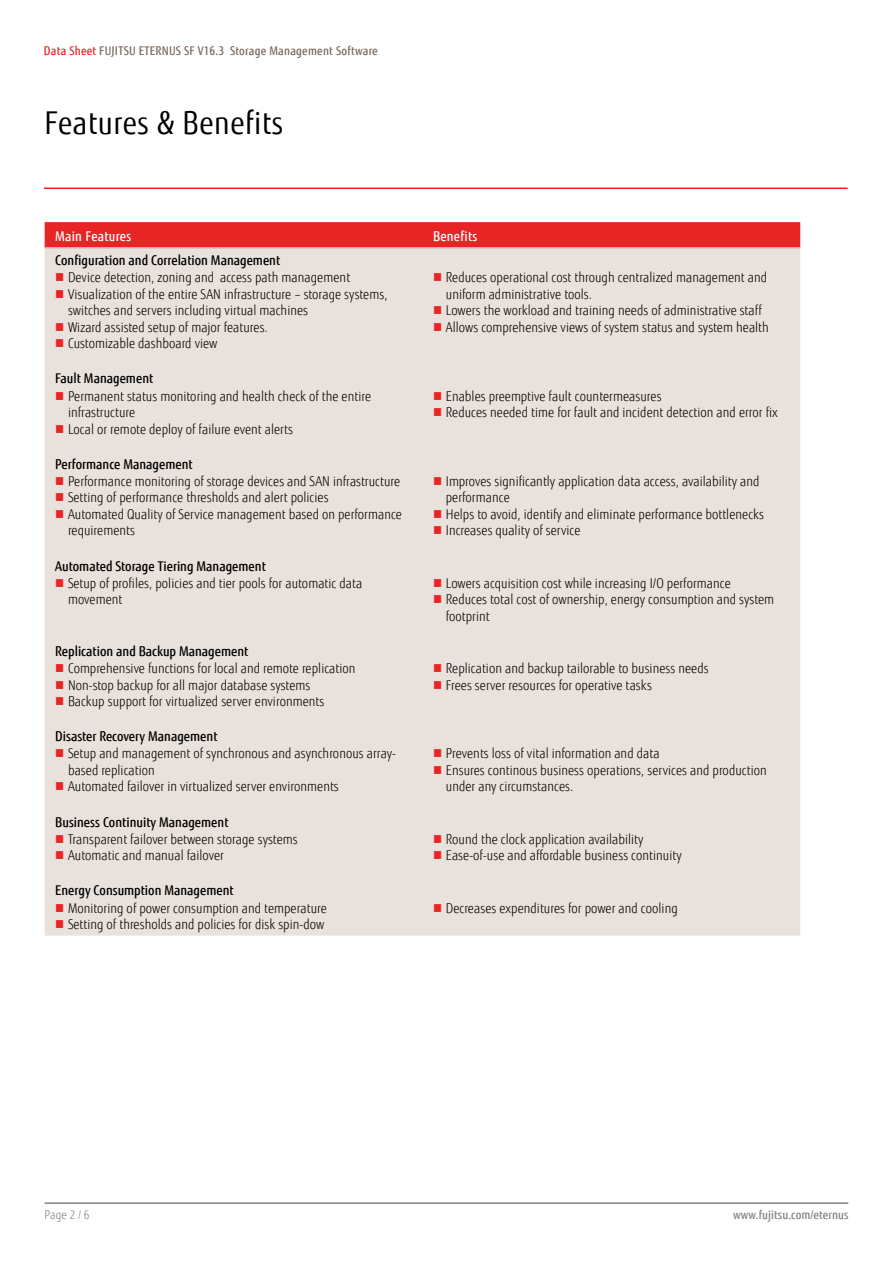
<style>
.page{position:relative;width:893px;height:1263px;background:#fff}
.page>*{position:absolute;margin:0;border:0;box-sizing:border-box;transform-origin:0 0}
.t1{font:31.5px "Fujitsu Sans";letter-spacing:.02em;color:#000;scale:.9 1}
.t2{font:300 13.5px/16.5px "Fujitsu Sans";letter-spacing:.005em;color:#000;scale:.9 1}
.t3{font:500 13.5px "Fujitsu Sans";color:#000;scale:.9 1}
.t4{font:500 13.5px "Fujitsu Sans";letter-spacing:.02em;color:#fff;scale:.9 1}
.t5{font:500 12px "Fujitsu Sans";letter-spacing:.02em;color:#79695e;scale:.9 1}
.t6{font:500 12px "Fujitsu Sans";letter-spacing:.005em;color:#818280;scale:.9 1}
.t7{font:300 12px "Fujitsu Sans";color:#818280;scale:.9 1}
.s1{color:#e92425}
</style>
<div class="page">
<hr style="left:45px;top:1202px;width:803px;height:2px;background:#818280">
<div style="left:45px;top:222px;width:755px;height:25px;background:#e92425"></div>
<div style="left:45px;top:249px;width:755px;height:686px;background:#e9e1db"></div>
<hr style="left:45px;top:247px;width:377px;height:2px;background:#c9bbb0">
<hr style="left:422px;top:247px;width:378px;height:2px;background:#c9bbb0">
<hr style="left:44px;top:187px;width:804px;height:2px;background:#ed1d24">
<svg style="left:56px;top:273px;width:7px;height:8px"></svg>
<svg style="left:56px;top:290px;width:7px;height:8px"></svg>
<svg style="left:56px;top:323px;width:7px;height:8px"></svg>
<svg style="left:56px;top:339px;width:7px;height:8px"></svg>
<svg style="left:434px;top:273px;width:7px;height:8px"></svg>
<svg style="left:434px;top:306px;width:7px;height:8px"></svg>
<svg style="left:434px;top:323px;width:7px;height:8px"></svg>
<svg style="left:56px;top:392px;width:7px;height:8px"></svg>
<svg style="left:56px;top:425px;width:7px;height:7px"></svg>
<svg style="left:434px;top:392px;width:7px;height:8px"></svg>
<svg style="left:434px;top:408px;width:7px;height:8px"></svg>
<svg style="left:56px;top:477px;width:7px;height:8px"></svg>
<svg style="left:56px;top:493px;width:7px;height:8px"></svg>
<svg style="left:56px;top:510px;width:7px;height:8px"></svg>
<svg style="left:434px;top:477px;width:7px;height:8px"></svg>
<svg style="left:434px;top:510px;width:7px;height:8px"></svg>
<svg style="left:434px;top:526px;width:7px;height:8px"></svg>
<svg style="left:56px;top:579px;width:7px;height:8px"></svg>
<svg style="left:434px;top:579px;width:7px;height:8px"></svg>
<svg style="left:434px;top:595px;width:7px;height:8px"></svg>
<svg style="left:56px;top:664px;width:7px;height:8px"></svg>
<svg style="left:56px;top:681px;width:7px;height:8px"></svg>
<svg style="left:56px;top:697px;width:7px;height:8px"></svg>
<svg style="left:434px;top:664px;width:7px;height:8px"></svg>
<svg style="left:434px;top:681px;width:7px;height:8px"></svg>
<svg style="left:56px;top:749px;width:7px;height:8px"></svg>
<svg style="left:56px;top:782px;width:7px;height:8px"></svg>
<svg style="left:434px;top:749px;width:7px;height:8px"></svg>
<svg style="left:434px;top:766px;width:7px;height:8px"></svg>
<svg style="left:56px;top:835px;width:7px;height:8px"></svg>
<svg style="left:56px;top:851px;width:7px;height:8px"></svg>
<svg style="left:434px;top:835px;width:7px;height:8px"></svg>
<svg style="left:434px;top:851px;width:7px;height:8px"></svg>
<svg style="left:56px;top:904px;width:7px;height:8px"></svg>
<svg style="left:56px;top:920px;width:7px;height:8px"></svg>
<svg style="left:434px;top:904px;width:7px;height:8px"></svg>
<p class="t5" style="left:44px;top:43px;width:373px"><span class="s1">Data Sheet</span> FUJITSU ETERNUS SF V16.3 Storage Management Software</p>
<h1 class="t1" style="left:45px;top:104px;width:267px">Features &amp; Benefits</h1>
<p class="t4" style="left:55px;top:228px;width:86px">Main Features</p>
<p class="t4" style="left:433px;top:228px;width:51px">Benefits</p>
<p class="t3" style="left:55px;top:252px;width:252px">Configuration and Correlation Management</p>
<p class="t2" style="left:68px;top:269px;width:357px">Device detection, zoning and access path management Visualization of the entire SAN infrastructure – storage systems, switches and servers including virtual machines<br>Wizard assisted setup of major features.<br>Customizable dashboard view</p>
<p class="t2" style="left:446px;top:269px;width:360px">Reduces operational cost through centralized management and uniform administrative tools.<br>Lowers the workload and training needs of administrative staff Allows comprehensive views of system status and system health</p>
<p class="t3" style="left:55px;top:370px;width:110px">Fault Management</p>
<p class="t2" style="left:68px;top:388px;width:338px">Permanent status monitoring and health check of the entire infrastructure<br>Local or remote deploy of failure event alerts</p>
<p class="t2" style="left:446px;top:388px;width:370px">Enables preemptive fault countermeasures<br>Reduces needed time for fault and incident detection and error fix</p>
<p class="t3" style="left:55px;top:456px;width:154px">Performance Management</p>
<p class="t2" style="left:68px;top:473px;width:373px">Performance monitoring of storage devices and SAN infrastructure Setting of performance thresholds and alert policies<br>Automated Quality of Service management based on performance requirements</p>
<p class="t2" style="left:446px;top:473px;width:355px">Improves significantly application data access, availability and performance<br>Helps to avoid, identify and eliminate performance bottlenecks Increases quality of service</p>
<p class="t3" style="left:55px;top:557px;width:236px">Automated Storage Tiering Management</p>
<p class="t2" style="left:68px;top:575px;width:329px">Setup of profiles, policies and tier pools for automatic data movement</p>
<p class="t2" style="left:446px;top:575px;width:366px">Lowers acquisition cost while increasing I/O performance<br>Reduces total cost of ownership, energy consumption and system footprint</p>
<p class="t3" style="left:55px;top:643px;width:216px">Replication and Backup Management</p>
<p class="t2" style="left:68px;top:660px;width:321px">Comprehensive functions for local and remote replication<br>Non-stop backup for all major database systems<br>Backup support for virtualized server environments</p>
<p class="t2" style="left:446px;top:660px;width:294px">Replication and backup tailorable to business needs<br>Frees server resources for operative tasks</p>
<p class="t3" style="left:55px;top:728px;width:182px">Disaster Recovery Management</p>
<p class="t2" style="left:68px;top:746px;width:366px">Setup and management of synchronous and asynchronous array&shy;based replication<br>Automated failover in virtualized server environments</p>
<p class="t2" style="left:446px;top:746px;width:358px">Prevents loss of vital information and data<br>Ensures continous business operations, services and production under any circumstances.</p>
<p class="t3" style="left:55px;top:813px;width:194px">Business Continuity Management</p>
<p class="t2" style="left:68px;top:831px;width:257px">Transparent failover between storage systems<br>Automatic and manual failover</p>
<p class="t2" style="left:446px;top:831px;width:264px">Round the clock application availability<br>Ease-of-use and affordable business continuity</p>
<p class="t3" style="left:55px;top:882px;width:200px">Energy Consumption Management</p>
<p class="t2" style="left:68px;top:900px;width:289px">Monitoring of power consumption and temperature<br>Setting of thresholds and policies for disk spin-dow</p>
<p class="t2" style="left:446px;top:900px;width:259px">Decreases expenditures for power and cooling</p>
<p class="t7" style="left:45px;top:1208px;width:51px">Page 2 / 6</p>
<p class="t6" style="left:733px;top:1208px;width:129px">www.fujitsu.com/eternus</p>
</div>
